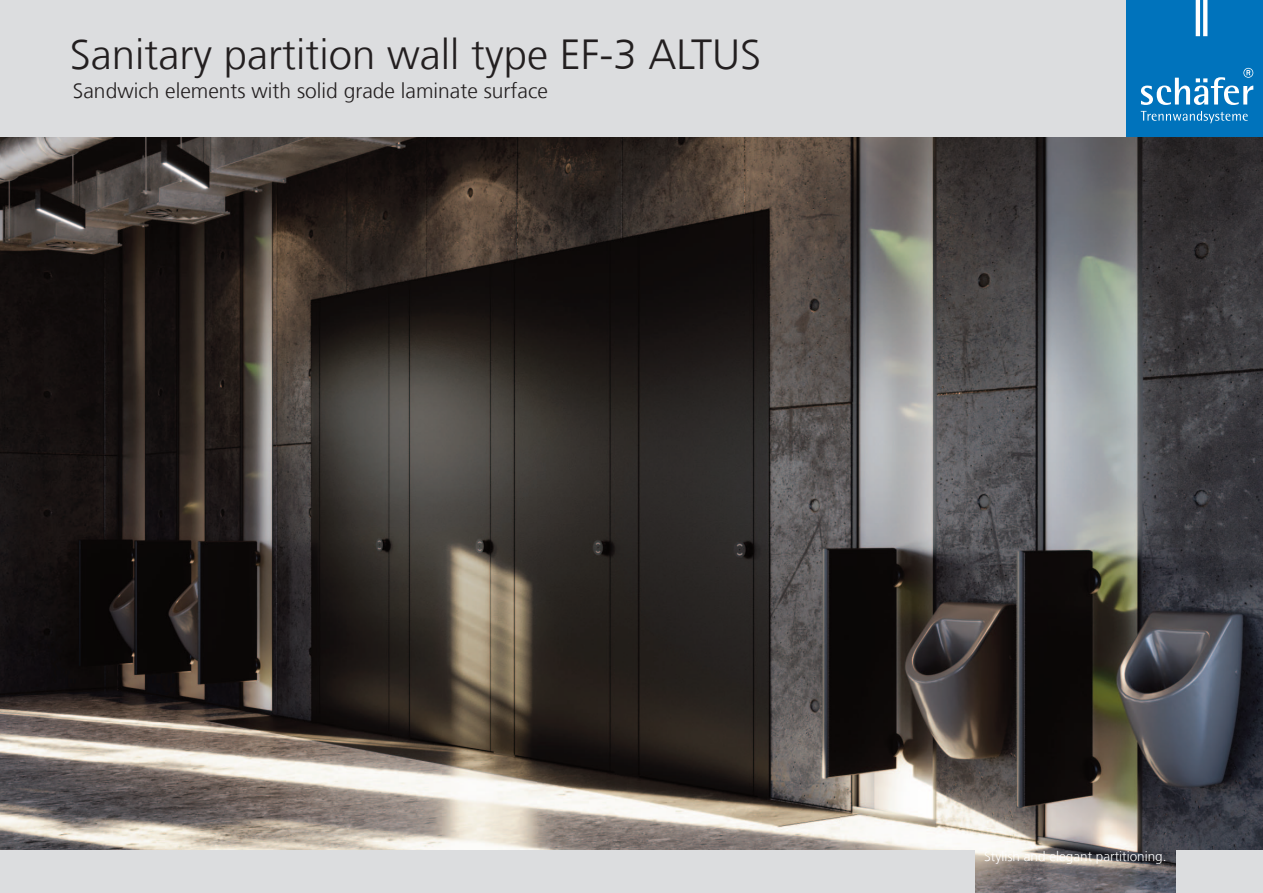
<style>
.page{position:relative;width:1263px;height:893px;background:#fff}
.page>*{position:absolute;margin:0;border:0;box-sizing:border-box;transform-origin:0 0}
.t1{font:300 42px "Frutiger LT Com";color:#231f20}
.t2{font:300 21px "Frutiger LT Com";color:#231f20}
.t3{font:300 13.5px "Frutiger LT Com";color:#fff}
</style>
<div class="page">
<img style="left:0;top:136px;width:1263px;height:757px">
<div style="left:0;top:0;width:1129px;height:136px;background:#dcdddf"></div>
<div style="left:1127px;top:0;width:136px;height:136px;background:#0073bc"></div>
<svg style="left:1141px;top:111px;width:107px;height:12px"></svg>
<hr style="left:1196px;top:0;width:4px;height:36px;background:#fff">
<svg style="left:1203px;top:0;width:4px;height:36px"></svg>
<svg style="left:1141px;top:68px;width:112px;height:37px"></svg>
<div style="left:0;top:850px;width:974px;height:43px;background:#dcdddf"></div>
<div style="left:1176px;top:850px;width:87px;height:43px;background:#dcdddf"></div>
<p class="t1" style="left:70px;top:37px;width:693px">Sanitary partition wall type EF-3 ALTUS</p>
<p class="t2" style="left:73px;top:82px;width:476px">Sandwich elements with solid grade laminate surface</p>
<p class="t3" style="left:984px;top:851px;width:184px">Stylish and elegant partitioning.</p>
</div>
